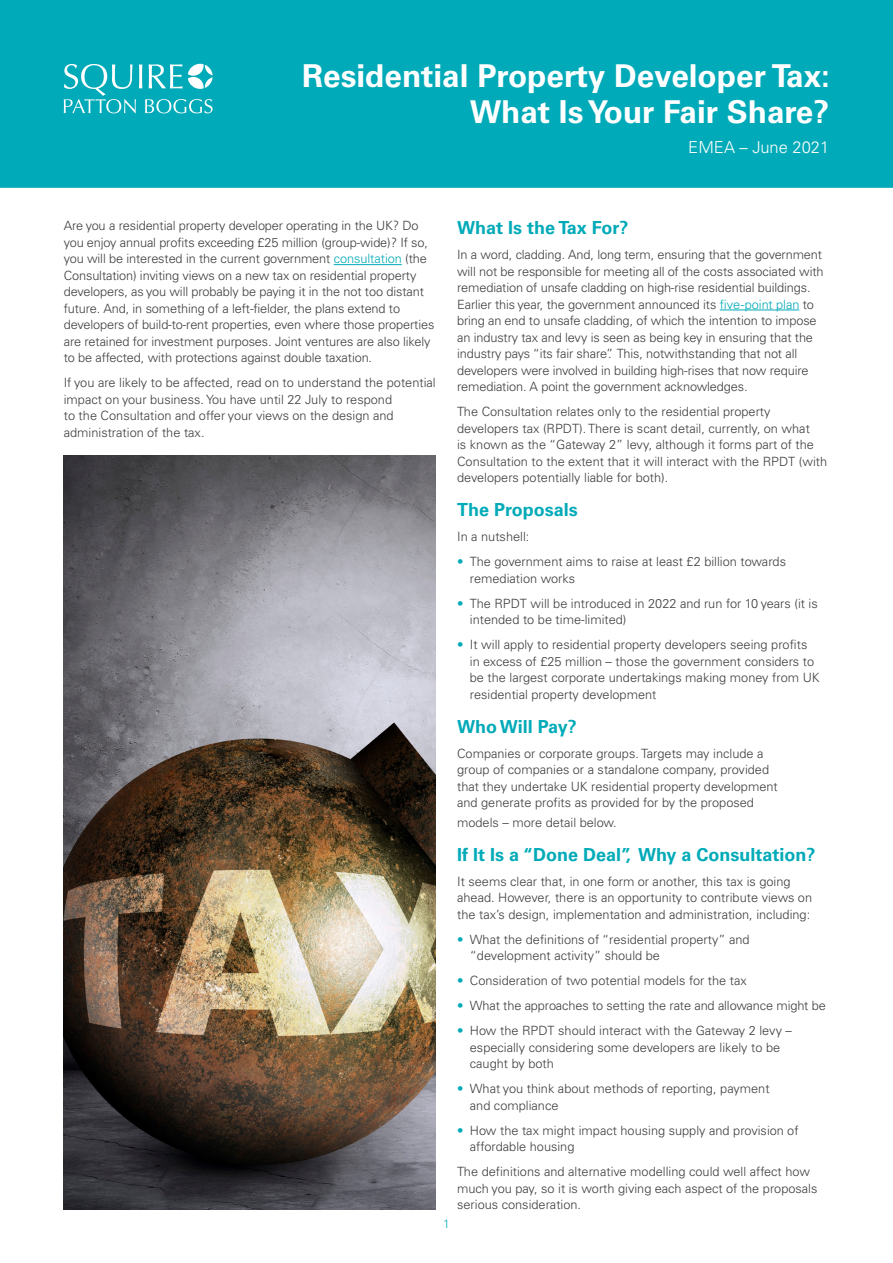
<style>
.page{position:relative;width:893px;height:1263px;background:#fff}
.page>*{position:absolute;margin:0;border:0;box-sizing:border-box;transform-origin:0 0}
.Main_Heading{font:700 31.5px/36px "Univers LTCYR 65";color:#fff;text-align:right}
.Body{font:700 18px "Univers LTCYR 65";color:#00aab8}
.Main_Heading-2{font:300 16.5px "Univers LTCYR 45";color:#fff}
.Body-2{font:300 12.75px/16.5px "Univers LTCYR 45";color:#3e3e3f}
.t1{font:300 12px "Univers LTCYR 45";color:#00aab8}
.s1{color:#00aab8}
</style>
<div class="page">
<div style="left:0;top:0;width:893px;height:188px;background:#00aab8"></div>
<svg style="left:64px;top:64px;width:149px;height:49px;background:#38bcc7"></svg>
<hr style="left:334px;top:264px;width:68px;height:1px;background:#00aab8">
<hr style="left:720px;top:310px;width:79px;height:1px;background:#00aab8">
<img style="left:64px;top:455px;width:372px;height:754px">
<p class="Main_Heading" style="left:302px;top:56px;width:529px">Residential Property Developer Tax:<br>What Is Your Fair Share?</p>
<p class="Main_Heading-2" style="left:688px;top:136px;width:142px">EMEA – June 2021</p>
<p class="Body-2" style="left:64px;top:217px;width:372px">Are you a residential property developer operating in the UK? Do you enjoy annual profits exceeding £25 million (group-wide)? If so, you will be interested in the current government <span class="s1">consultation</span> (the Consultation) inviting views on a new tax on residential property developers, as you will probably be paying it in the not too distant future. And, in something of a left-fielder, the plans extend to developers of build-to-rent properties, even where those properties are retained for investment purposes. Joint ventures are also likely to be affected, with protections against double taxation.</p>
<p class="Body-2" style="left:64px;top:374px;width:373px">If you are likely to be affected, read on to understand the potential impact on your business. You have until 22 July to respond<br>to the Consultation and offer your views on the design and administration of the tax.</p>
<p class="t1" style="left:443px;top:1216px;width:8px">1</p>
<p class="Body" style="left:457px;top:215px;width:173px">What Is the Tax For?</p>
<p class="Body-2" style="left:457px;top:246px;width:368px">In a word, cladding. And, long term, ensuring that the government will not be responsible for meeting all of the costs associated with remediation of unsafe cladding on high-rise residential buildings.<br>Earlier this year, the government announced its <span class="s1">five-point plan</span> to bring an end to unsafe cladding, of which the intention to impose an industry tax and levy is seen as being key in ensuring that the industry pays “its fair share”. This, notwithstanding that not all developers were involved in building high-rises that now require remediation. A point the government acknowledges.</p>
<p class="Body-2" style="left:457px;top:403px;width:372px">The Consultation relates only to the residential property developers tax (RPDT). There is scant detail, currently, on what<br>is known as the “Gateway 2” levy, although it forms part of the Consultation to the extent that it will interact with the RPDT (with developers potentially liable for both).</p>
<p class="Body" style="left:457px;top:497px;width:122px">The Proposals</p>
<p class="Body-2" style="left:457px;top:528px;width:74px">In a nutshell:</p>
<p class="Body-2" style="left:470px;top:553px;width:318px;text-indent:-13px"><span class="s1">•</span> The government aims to raise at least £2 billion towards remediation works</p>
<p class="Body-2" style="left:470px;top:595px;width:349px;text-indent:-13px"><span class="s1">•</span> The RPDT will be introduced in 2022 and run for 10 years (it is intended to be time-limited)</p>
<p class="Body-2" style="left:470px;top:636px;width:351px;text-indent:-13px"><span class="s1">•</span> It will apply to residential property developers seeing profits in excess of £25 million – those the government considers to be the largest corporate undertakings making money from UK residential property development</p>
<p class="Body" style="left:457px;top:714px;width:121px">Who Will Pay?</p>
<p class="Body-2" style="left:457px;top:745px;width:322px">Companies or corporate groups. Targets may include a group of companies or a standalone company, provided that they undertake UK residential property development and generate profits as provided for by the proposed</p>
<p class="Body-2" style="left:457px;top:814px;width:161px">models – more detail below.</p>
<p class="Body" style="left:457px;top:842px;width:360px">If It Is a “Done Deal”, Why a Consultation?</p>
<p class="Body-2" style="left:457px;top:873px;width:357px">It seems clear that, in one form or another, this tax is going ahead. However, there is an opportunity to contribute views on the tax’s design, implementation and administration, including:</p>
<p class="Body-2" style="left:470px;top:931px;width:281px;text-indent:-13px"><span class="s1">•</span> What the definitions of “residential property” and “development activity” should be</p>
<p class="Body-2" style="left:457px;top:972px;width:291px"><span class="s1">•</span> Consideration of two potential models for the tax</p>
<p class="Body-2" style="left:457px;top:997px;width:370px"><span class="s1">•</span> What the approaches to setting the rate and allowance might be</p>
<p class="Body-2" style="left:470px;top:1022px;width:324px;text-indent:-13px"><span class="s1">•</span> How the RPDT should interact with the Gateway 2 levy – especially considering some developers are likely to be caught by both</p>
<p class="Body-2" style="left:470px;top:1080px;width:301px;text-indent:-13px"><span class="s1">•</span> What you think about methods of reporting, payment and compliance</p>
<p class="Body-2" style="left:470px;top:1122px;width:330px;text-indent:-13px"><span class="s1">•</span> How the tax might impact housing supply and provision of affordable housing</p>
<p class="Body-2" style="left:457px;top:1163px;width:362px">The definitions and alternative modelling could well affect how much you pay, so it is worth giving each aspect of the proposals serious consideration.</p>
</div>
